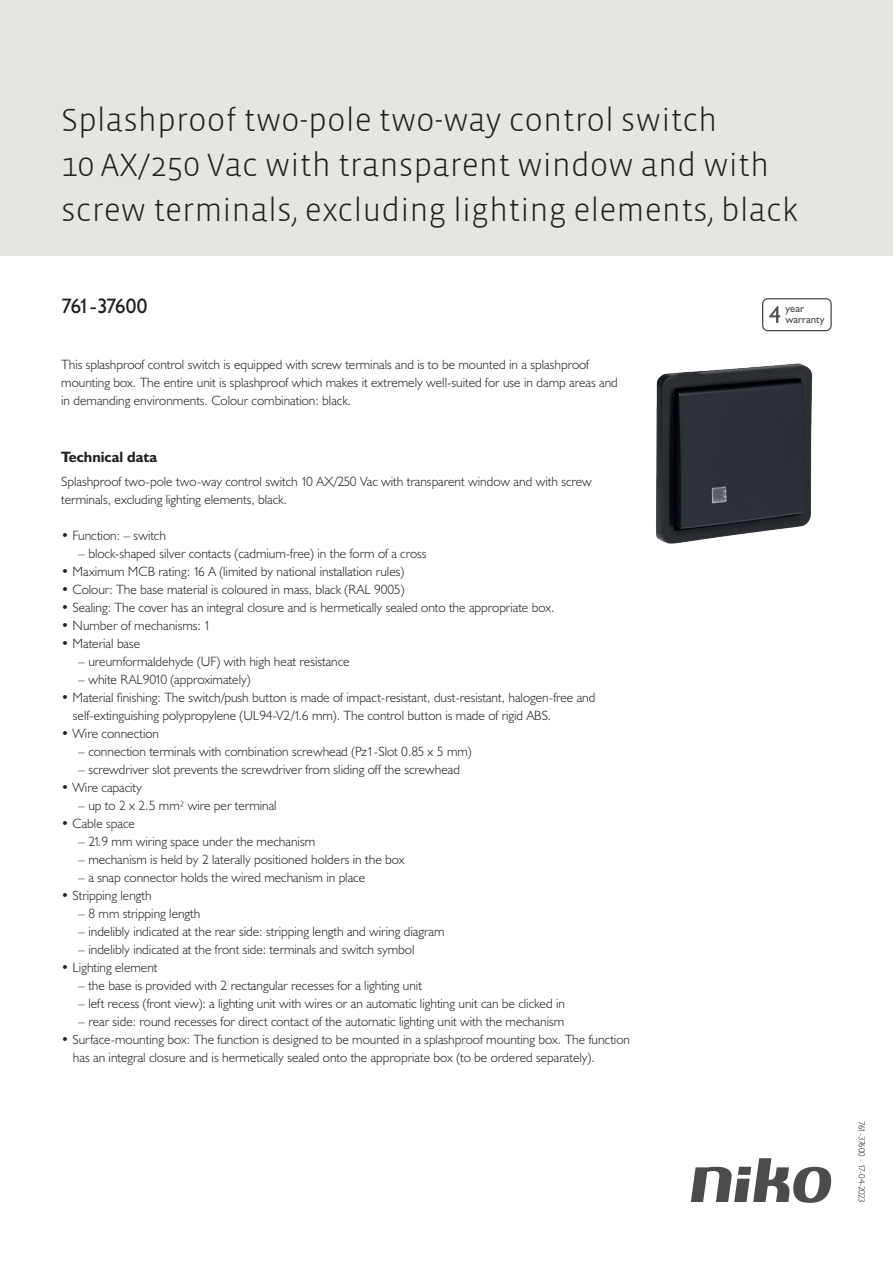
<style>
.page{position:relative;width:893px;height:1263px;background:#fff}
.page>*{position:absolute;margin:0;border:0;box-sizing:border-box;transform-origin:0 0}
.Title_datasheets{font:300 33px/45px "Vista Sans";color:#231f20}
.Article_number{font:21px "Humanist 521 BT";letter-spacing:-.05em;color:#231f20}
.Titles_parts{font:700 15px "Humanist 521 BT";color:#231f20}
.USP_Bullets_level_2{font:300 13.5px "Humanist 521 BT";color:#231f20}
.USP_Bullets{font:300 13.5px/18px "Humanist 521 BT";color:#231f20}
.Platte_tekst_CAB{font:300 13.5px/18px "Humanist 521 BT";color:#231f20}
.t1{font:10.8px/10.8px "Humanist 521 BT";color:#4b4c4d}
.Revision{font:300 9px "Humanist 521 BT";letter-spacing:-.05em;color:#231f20}
</style>
<div class="page">
<svg style="left:691px;top:1158px;width:141px;height:45px"></svg>
<div style="left:0;top:0;width:893px;height:255px;background:#e6e6e0"></div>
<svg style="left:762px;top:298px;width:70px;height:33px"></svg>
<img style="left:656px;top:363px;width:157px;height:181px">
<p class="Title_datasheets" style="left:61px;top:98px;width:739px">Splashproof two-pole two-way control switch<br>10 AX/250 Vac with transparent window and with screw terminals, excluding lighting elements, black</p>
<p class="Article_number" style="left:61px;top:293px;width:88px">761-37600</p>
<p class="Platte_tekst_CAB" style="left:61px;top:355px;width:558px">This splashproof control switch is equipped with screw terminals and is to be mounted in a splashproof mounting box. The entire unit is splashproof which makes it extremely well-suited for use in damp areas and in demanding environments. Colour combination: black.</p>
<p class="Titles_parts" style="left:61px;top:447px;width:98px">Technical data</p>
<p class="Platte_tekst_CAB" style="left:61px;top:472px;width:532px">Splashproof two-pole two-way control switch 10 AX/250 Vac with transparent window and with screw terminals, excluding lighting elements, black.</p>
<p class="USP_Bullets" style="left:61px;top:526px;width:106px">• Function: – switch</p>
<p class="USP_Bullets_level_2" style="left:78px;top:545px;width:350px">– block-shaped silver contacts (cadmium-free) in the form of a cross</p>
<p class="USP_Bullets" style="left:61px;top:562px;width:344px">• Maximum MCB rating: 16 A (limited by national installation rules)</p>
<p class="USP_Bullets" style="left:61px;top:580px;width:345px">• Colour: The base material is coloured in mass, black (RAL 9005)</p>
<p class="USP_Bullets" style="left:61px;top:598px;width:495px">• Sealing: The cover has an integral closure and is hermetically sealed onto the appropriate box.</p>
<p class="USP_Bullets" style="left:61px;top:616px;width:151px">• Number of mechanisms: 1</p>
<p class="USP_Bullets" style="left:61px;top:634px;width:81px">• Material base</p>
<p class="USP_Bullets_level_2" style="left:78px;top:653px;width:273px">– ureumformaldehyde (UF) with high heat resistance</p>
<p class="USP_Bullets_level_2" style="left:78px;top:671px;width:174px">– white RAL9010 (approximately)</p>
<p class="USP_Bullets" style="left:73px;top:688px;width:524px;text-indent:-12px">• Material finishing: The switch/push button is made of impact-resistant, dust-resistant, halogen-free and self-extinguishing polypropylene (UL94-V2/1.6 mm). The control button is made of rigid ABS.</p>
<p class="USP_Bullets" style="left:61px;top:724px;width:99px">• Wire connection</p>
<p class="USP_Bullets_level_2" style="left:78px;top:743px;width:395px">– connection terminals with combination screwhead (Pz1-Slot 0.85 x 5 mm)</p>
<p class="USP_Bullets_level_2" style="left:78px;top:761px;width:383px">– screwdriver slot prevents the screwdriver from sliding off the screwhead</p>
<p class="USP_Bullets" style="left:61px;top:778px;width:82px">• Wire capacity</p>
<p class="USP_Bullets_level_2" style="left:78px;top:797px;width:200px">– up to 2 x 2.5 mm² wire per terminal</p>
<p class="USP_Bullets" style="left:61px;top:814px;width:75px">• Cable space</p>
<p class="USP_Bullets_level_2" style="left:78px;top:833px;width:238px">– 21.9 mm wiring space under the mechanism</p>
<p class="USP_Bullets_level_2" style="left:78px;top:851px;width:328px">– mechanism is held by 2 laterally positioned holders in the box</p>
<p class="USP_Bullets_level_2" style="left:78px;top:869px;width:288px">– a snap connector holds the wired mechanism in place</p>
<p class="USP_Bullets" style="left:61px;top:886px;width:92px">• Stripping length</p>
<p class="USP_Bullets_level_2" style="left:78px;top:905px;width:124px">– 8 mm stripping length</p>
<p class="USP_Bullets_level_2" style="left:78px;top:923px;width:368px">– indelibly indicated at the rear side: stripping length and wiring diagram</p>
<p class="USP_Bullets_level_2" style="left:78px;top:941px;width:338px">– indelibly indicated at the front side: terminals and switch symbol</p>
<p class="USP_Bullets" style="left:61px;top:958px;width:98px">• Lighting element</p>
<p class="USP_Bullets_level_2" style="left:78px;top:977px;width:345px">– the base is provided with 2 rectangular recesses for a lighting unit</p>
<p class="USP_Bullets_level_2" style="left:78px;top:995px;width:488px">– left recess (front view): a lighting unit with wires or an automatic lighting unit can be clicked in</p>
<p class="USP_Bullets_level_2" style="left:78px;top:1013px;width:487px">– rear side: round recesses for direct contact of the automatic lighting unit with the mechanism</p>
<p class="USP_Bullets" style="left:73px;top:1030px;width:559px;text-indent:-12px">• Surface-mounting box: The function is designed to be mounted in a splashproof mounting box. The function has an integral closure and is hermetically sealed onto the appropriate box (to be ordered separately).</p>
<p class="t1" style="left:785px;top:303px;width:41px">year warranty</p>
<p class="Revision" style="left:868px;top:1121px;width:83px;rotate:90deg">761-37600 - 17-04-2023</p>
</div>
